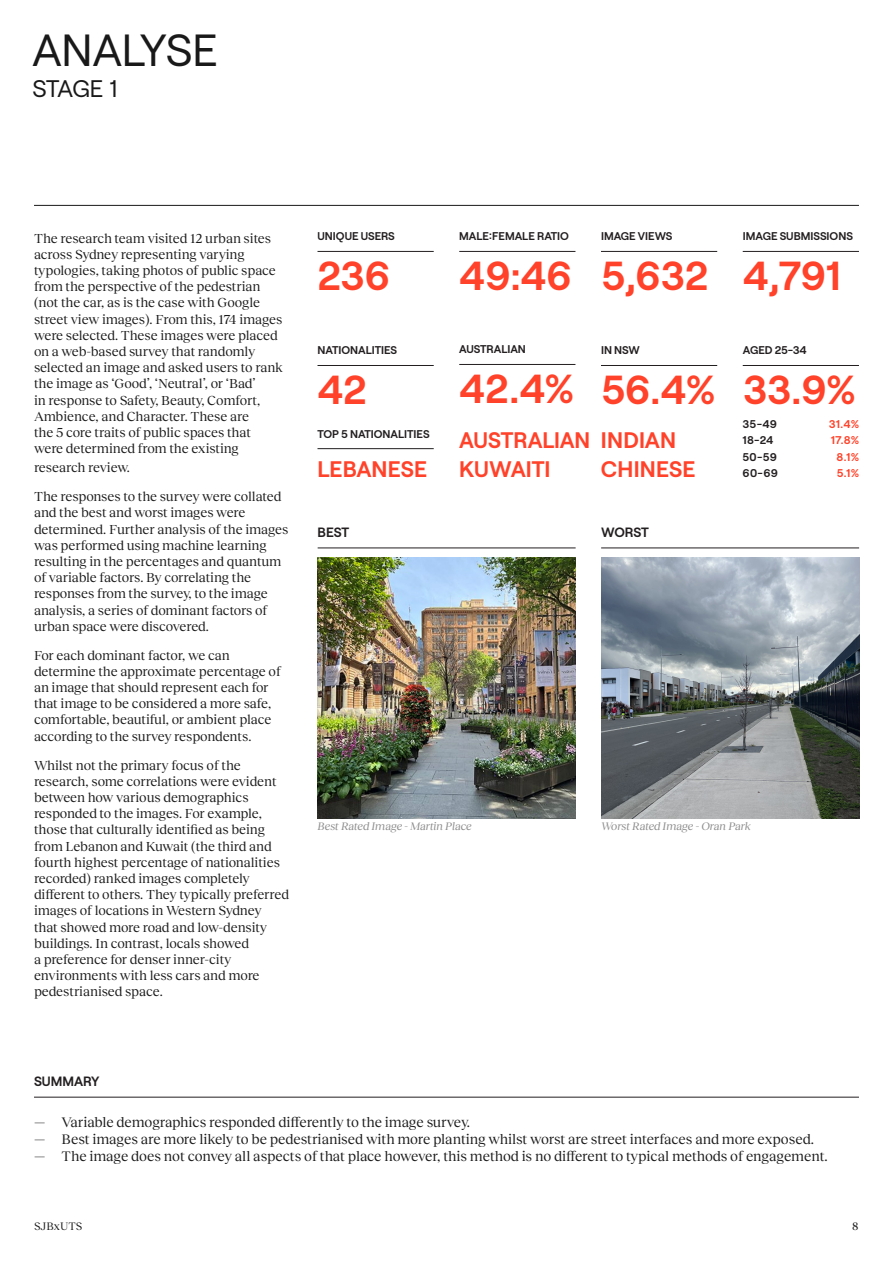
<style>
.page{position:relative;width:893px;height:1263px;background:#fff}
.page>*{position:absolute;margin:0;border:0;box-sizing:border-box;transform-origin:0 0}
.Chapter_Heading_-_TOC{font:45px "Roobert";color:#191919}
.Infographic_-_Body_Heading{font:600 40.5px "Roobert";letter-spacing:-.015em;color:#ff4229}
.Chapter_Heading_-_TOC-2{font:24px "Roobert";letter-spacing:-.02em;color:#191919}
.Infographic_-_Body_Heading-2{font:600 22.5px "Roobert";letter-spacing:-.005em;color:#ff4229}
.t1{font:14.25px "Reckless Neue";letter-spacing:-.005em;color:#191919}
.Body_Text{font:13.5px/16.2px "Reckless Neue";letter-spacing:-.005em;color:#191919}
.Infographic_-_Heading_Underlined{font:600 13.5px "Roobert";color:#231f20}
.Infographic_-_Heading_Underlined-2{font:600 11.25px "Roobert";color:#231f20}
.t2{font:italic 11.25px "Reckless Neue";color:#8c8c8c}
.Infographic_-_Body_Heading-3{font:600 11.25px "Roobert";letter-spacing:.015em;color:#231f20}
.Infographic_-_Body_Heading-4{font:600 11.25px "Roobert";color:#ff4229}
.t3{font:11.25px "Reckless Neue";color:#191919}
</style>
<div class="page">
<img style="left:318px;top:558px;width:258px;height:260px">
<hr style="left:318px;top:547px;width:258px;height:1px;background:#231f20">
<img style="left:601px;top:558px;width:258px;height:260px">
<hr style="left:601px;top:547px;width:258px;height:1px;background:#231f20">
<hr style="left:601px;top:251px;width:116px;height:1px;background:#231f20">
<hr style="left:601px;top:365px;width:116px;height:1px;background:#231f20">
<hr style="left:459px;top:364px;width:116px;height:1px;background:#231f20">
<hr style="left:743px;top:365px;width:116px;height:1px;background:#231f20">
<hr style="left:317px;top:251px;width:117px;height:1px;background:#231f20">
<hr style="left:743px;top:251px;width:116px;height:1px;background:#231f20">
<hr style="left:317px;top:365px;width:117px;height:1px;background:#231f20">
<hr style="left:459px;top:251px;width:116px;height:1px;background:#231f20">
<hr style="left:317px;top:448px;width:117px;height:1px;background:#231f20">
<hr style="left:34px;top:205px;width:825px;height:1px;background:#191919">
<hr style="left:34px;top:1097px;width:825px;height:1px;background:#231f20">
<p class="Chapter_Heading_-_TOC" style="left:33px;top:16px;width:187px">ANALYSE</p>
<p class="Chapter_Heading_-_TOC-2" style="left:33px;top:71px;width:86px">STAGE 1</p>
<p class="Body_Text" style="left:34px;top:229px;width:251px">The research team visited 12 urban sites across Sydney representing varying typologies, taking photos of public space from the perspective of the pedestrian (not the car, as is the case with Google street view images). From this, 174 images were selected. These images were placed on a web-based survey that randomly selected an image and asked users to rank the image as ‘Good’, ‘Neutral’, or ‘Bad’<br>in response to Safety, Beauty, Comfort, Ambience, and Character. These are<br>the 5 core traits of public spaces that were determined from the existing</p>
<p class="Body_Text" style="left:34px;top:458px;width:97px">research review.</p>
<p class="Body_Text" style="left:34px;top:487px;width:256px">The responses to the survey were collated and the best and worst images were determined. Further analysis of the images was performed using machine learning resulting in the percentages and quantum of variable factors. By correlating the responses from the survey, to the image analysis, a series of dominant factors of urban space were discovered.</p>
<p class="Body_Text" style="left:34px;top:646px;width:248px">For each dominant factor, we can determine the approximate percentage of an image that should represent each for that image to be considered a more safe, comfortable, beautiful, or ambient place according to the survey respondents.</p>
<p class="Body_Text" style="left:34px;top:756px;width:256px">Whilst not the primary focus of the research, some correlations were evident between how various demographics responded to the images. For example, those that culturally identified as being from Lebanon and Kuwait (the third and fourth highest percentage of nationalities recorded) ranked images completely different to others. They typically preferred images of locations in Western Sydney<br>that showed more road and low-density buildings. In contrast, locals showed<br>a preference for denser inner-city environments with less cars and more pedestrianised space.</p>
<p class="Infographic_-_Heading_Underlined-2" style="left:317px;top:228px;width:79px">UNIQUE USERS</p>
<p class="Infographic_-_Body_Heading" style="left:317px;top:245px;width:74px">236</p>
<p class="Infographic_-_Heading_Underlined-2" style="left:317px;top:342px;width:81px">NATIONALITIES</p>
<p class="Infographic_-_Body_Heading" style="left:317px;top:359px;width:50px">42</p>
<p class="Infographic_-_Heading_Underlined-2" style="left:459px;top:228px;width:111px">MALE:FEMALE RATIO</p>
<p class="Infographic_-_Body_Heading" style="left:459px;top:245px;width:114px">49:46</p>
<p class="Infographic_-_Heading_Underlined-2" style="left:459px;top:341px;width:68px">AUSTRALIAN</p>
<p class="Infographic_-_Body_Heading" style="left:459px;top:358px;width:117px">42.4%</p>
<p class="Infographic_-_Heading_Underlined-2" style="left:601px;top:228px;width:73px">IMAGE VIEWS</p>
<p class="Infographic_-_Body_Heading" style="left:601px;top:245px;width:108px">5,632</p>
<p class="Infographic_-_Heading_Underlined-2" style="left:601px;top:342px;width:40px">IN NSW</p>
<p class="Infographic_-_Body_Heading" style="left:601px;top:359px;width:116px">56.4%</p>
<p class="Infographic_-_Heading_Underlined-2" style="left:317px;top:425px;width:114px">TOP 5 NATIONALITIES</p>
<p class="Infographic_-_Body_Heading-2" style="left:459px;top:422px;width:133px">AUSTRALIAN</p>
<p class="Infographic_-_Body_Heading-2" style="left:317px;top:452px;width:111px">LEBANESE</p>
<p class="Infographic_-_Body_Heading-2" style="left:459px;top:452px;width:93px">KUWAITI</p>
<p class="Infographic_-_Body_Heading-2" style="left:601px;top:452px;width:96px">CHINESE</p>
<p class="Infographic_-_Body_Heading-2" style="left:601px;top:422px;width:77px">INDIAN</p>
<p class="Infographic_-_Heading_Underlined" style="left:318px;top:522px;width:33px">BEST</p>
<p class="Infographic_-_Heading_Underlined" style="left:601px;top:522px;width:49px">WORST</p>
<p class="Infographic_-_Heading_Underlined-2" style="left:743px;top:228px;width:112px">IMAGE SUBMISSIONS</p>
<p class="Infographic_-_Body_Heading" style="left:743px;top:245px;width:100px">4,791</p>
<p class="Infographic_-_Heading_Underlined-2" style="left:743px;top:342px;width:66px">AGED 25-34</p>
<p class="Infographic_-_Body_Heading" style="left:743px;top:359px;width:115px">33.9%</p>
<p class="Infographic_-_Body_Heading-3" style="left:743px;top:416px;width:36px">35-49</p>
<p class="Infographic_-_Body_Heading-3" style="left:743px;top:432px;width:32px">18-24</p>
<p class="Infographic_-_Body_Heading-3" style="left:743px;top:448px;width:36px">50-59</p>
<p class="Infographic_-_Body_Heading-3" style="left:743px;top:464px;width:37px">60-69</p>
<p class="Infographic_-_Body_Heading-4" style="left:829px;top:416px;width:32px">31.4%</p>
<p class="Infographic_-_Body_Heading-4" style="left:831px;top:432px;width:30px">17.8%</p>
<p class="Infographic_-_Body_Heading-4" style="left:837px;top:448px;width:24px">8.1%</p>
<p class="Infographic_-_Body_Heading-4" style="left:837px;top:464px;width:24px">5.1%</p>
<p class="t2" style="left:318px;top:818px;width:156px">Best Rated Image - Martin Place</p>
<p class="t2" style="left:601px;top:818px;width:151px">Worst Rated Image - Oran Park</p>
<p class="Infographic_-_Heading_Underlined" style="left:34px;top:1071px;width:67px">SUMMARY</p>
<p class="t1" style="left:34px;top:1112px;width:438px">— Variable demographics responded differently to the image survey.</p>
<p class="t1" style="left:34px;top:1129px;width:781px">— Best images are more likely to be pedestrianised with more planting whilst worst are street interfaces and more exposed.</p>
<p class="t1" style="left:34px;top:1146px;width:795px">— The image does not convey all aspects of that place however, this method is no different to typical methods of engagement.</p>
<p class="t3" style="left:34px;top:1219px;width:50px">SJBxUTS</p>
<p class="t3" style="left:852px;top:1219px;width:8px">8</p>
</div>
